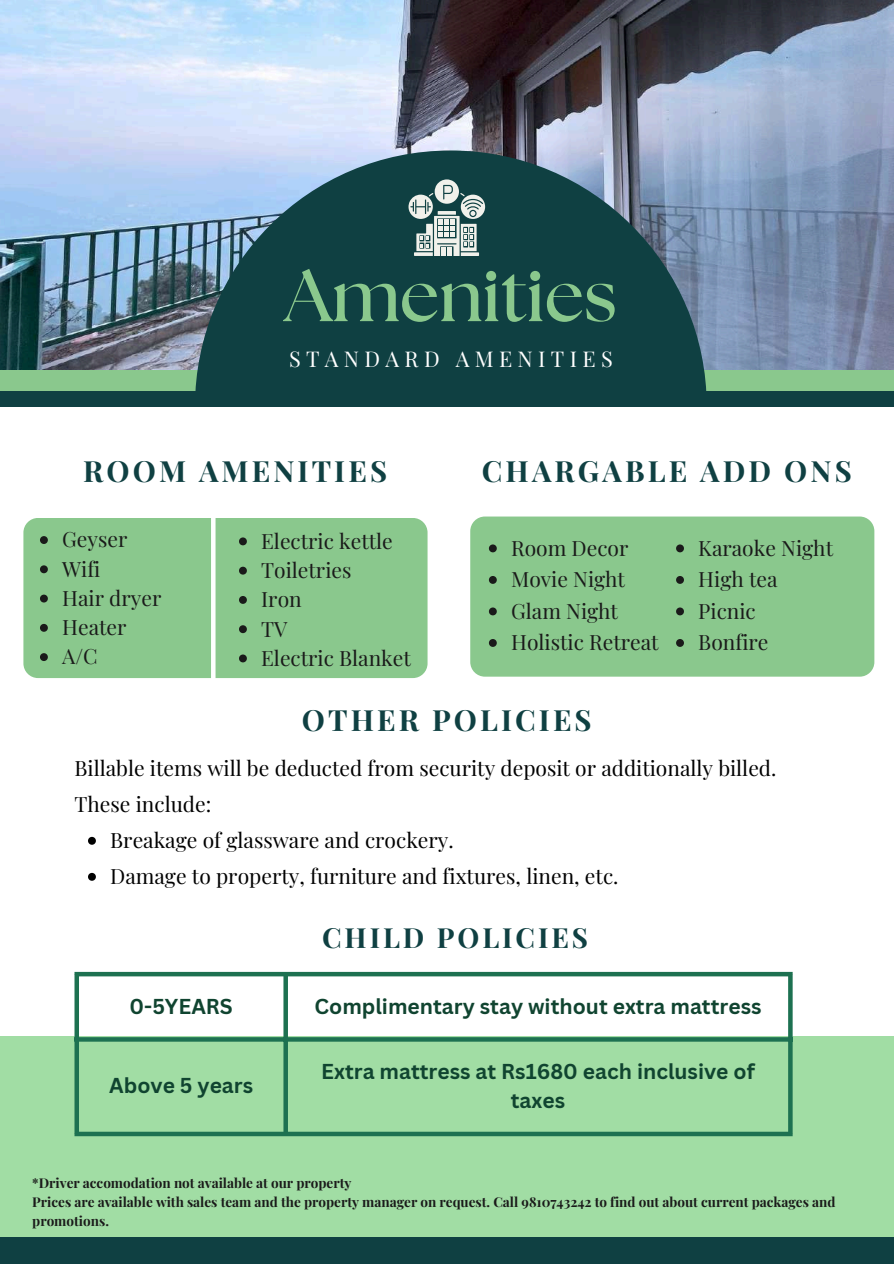
<style>
.page{position:relative;width:894px;height:1264px;background:#fff}
.page>*{position:absolute;margin:0;border:0;box-sizing:border-box;transform-origin:0 0}
.t1{font:700 73.8px "The Seasons";color:#8ac88d}
.t2{font:700 29.1px "Playfair Display";letter-spacing:.105em;color:#0f4042}
.t3{font:700 27.6px "Playfair Display";letter-spacing:.105em;color:#0f4042}
.t4{font:21.6px "Playfair Display";letter-spacing:.245em;color:#fff}
.t5{font:21px "Playfair Display";color:#000}
.t6{font:21px/29.2px "Playfair Display";color:#1a1a1a}
.t7{font:700 21px/29.2px "Canva Sans";color:#104430;text-align:center}
.t8{font:700 13.5px/19px "Playfair Display";color:#1a1a1a}
</style>
<div class="page">
<img style="left:0;top:0;width:893px;height:371px">
<div style="left:0;top:1036px;width:893px;height:216px;background:#a1dda4"></div>
<div style="left:0;top:371px;width:893px;height:20px;background:#8ac88d"></div>
<div style="left:0;top:391px;width:893px;height:16px;background:#0f4042"></div>
<svg style="left:195px;top:151px;width:511px;height:240px;background:#2d5860"></svg>
<div style="left:0;top:1237px;width:893px;height:26px;background:#0f4042"></div>
<svg style="left:408px;top:179px;width:77px;height:77px;background:#7a9492"></svg>
<div style="left:23px;top:518px;width:404px;height:160px;background:#8ac88d;border-radius:15px"></div>
<hr style="left:211px;top:516px;width:4px;height:260px;background:#fff">
<div style="left:470px;top:516px;width:404px;height:160px;background:#8ac88d;border-radius:15px"></div>
<div style="left:74px;top:976px;width:5px;height:155px;background:#1d7151"></div>
<div style="left:283px;top:976px;width:5px;height:155px;background:#1d7151"></div>
<svg style="left:787px;top:976px;width:5px;height:155px"></svg>
<div style="left:74px;top:971px;width:718px;height:5px;background:#1d7151"></div>
<svg style="left:74px;top:1037px;width:718px;height:4px;background:#227554"></svg>
<div style="left:74px;top:1131px;width:718px;height:5px;background:#1d7151"></div>
<svg style="left:88px;top:836px;width:8px;height:8px"></svg>
<svg style="left:88px;top:872px;width:8px;height:8px"></svg>
<svg style="left:239px;top:537px;width:8px;height:8px"></svg>
<svg style="left:239px;top:566px;width:8px;height:8px"></svg>
<svg style="left:239px;top:596px;width:8px;height:8px"></svg>
<svg style="left:239px;top:625px;width:8px;height:8px"></svg>
<svg style="left:239px;top:654px;width:8px;height:8px"></svg>
<svg style="left:40px;top:536px;width:8px;height:8px"></svg>
<svg style="left:40px;top:565px;width:8px;height:8px"></svg>
<svg style="left:40px;top:594px;width:8px;height:8px"></svg>
<svg style="left:40px;top:624px;width:8px;height:7px"></svg>
<svg style="left:40px;top:653px;width:8px;height:8px"></svg>
<svg style="left:489px;top:544px;width:7px;height:8px"></svg>
<svg style="left:489px;top:576px;width:7px;height:8px"></svg>
<svg style="left:489px;top:607px;width:7px;height:8px"></svg>
<svg style="left:489px;top:639px;width:7px;height:8px"></svg>
<svg style="left:676px;top:544px;width:7px;height:8px"></svg>
<svg style="left:676px;top:576px;width:7px;height:8px"></svg>
<svg style="left:676px;top:607px;width:7px;height:8px"></svg>
<svg style="left:676px;top:639px;width:7px;height:8px"></svg>
<h1 class="t1" style="left:284px;top:262px;width:334px">Amenities</h1>
<h3 class="t4" style="left:289px;top:344px;width:325px">STANDARD AMENITIES</h3>
<h2 class="t2" style="left:83px;top:451px;width:305px">ROOM AMENITIES</h2>
<h2 class="t2" style="left:481px;top:451px;width:371px">CHARGABLE ADD ONS</h2>
<h3 class="t6" style="left:62px;top:524px;width:101px">Geyser<br>Wifi<br>Hair dryer<br>Heater<br>A/C</h3>
<h3 class="t6" style="left:511px;top:531px;width:149px;line-height:31.5px">Room Decor<br>Movie Night<br>Glam Night<br>Holistic Retreat</h3>
<h3 class="t6" style="left:698px;top:531px;width:136px;line-height:31.5px">Karaoke Night<br>High tea<br>Picnic<br>Bonfire</h3>
<h3 class="t6" style="left:261px;top:525px;width:151px">Electric kettle<br>Toiletries<br>Iron<br>TV<br>Electric Blanket</h3>
<h2 class="t2" style="left:302px;top:700px;width:291px">OTHER POLICIES</h2>
<h3 class="t5" style="left:74px;top:753px;width:703px">Billable items will be deducted from security deposit or additionally billed.</h3>
<h3 class="t5" style="left:74px;top:789px;width:138px">These include:</h3>
<h3 class="t5" style="left:110px;top:825px;width:345px">Breakage of glassware and crockery.</h3>
<h3 class="t5" style="left:110px;top:861px;width:509px">Damage to property, furniture and fixtures, linen, etc.</h3>
<h3 class="t3" style="left:322px;top:917px;width:267px">CHILD POLICIES</h3>
<h3 class="t7" style="left:129px;top:990px;width:105px">0-5YEARS</h3>
<h3 class="t7" style="left:314px;top:990px;width:448px">Complimentary stay without extra mattress</h3>
<h3 class="t7" style="left:109px;top:1070px;width:145px">Above 5 years</h3>
<h3 class="t7" style="left:321px;top:1056px;width:435px">Extra mattress at Rs1680 each inclusive of taxes</h3>
<p class="t8" style="left:32px;top:1173px;width:320px">*Driver accomodation not available at our property</p>
<p class="t8" style="left:32px;top:1191px;width:804px">Prices are available with sales team and the property manager on request. Call 9810743242 to find out about current packages and promotions.</p>
</div>
